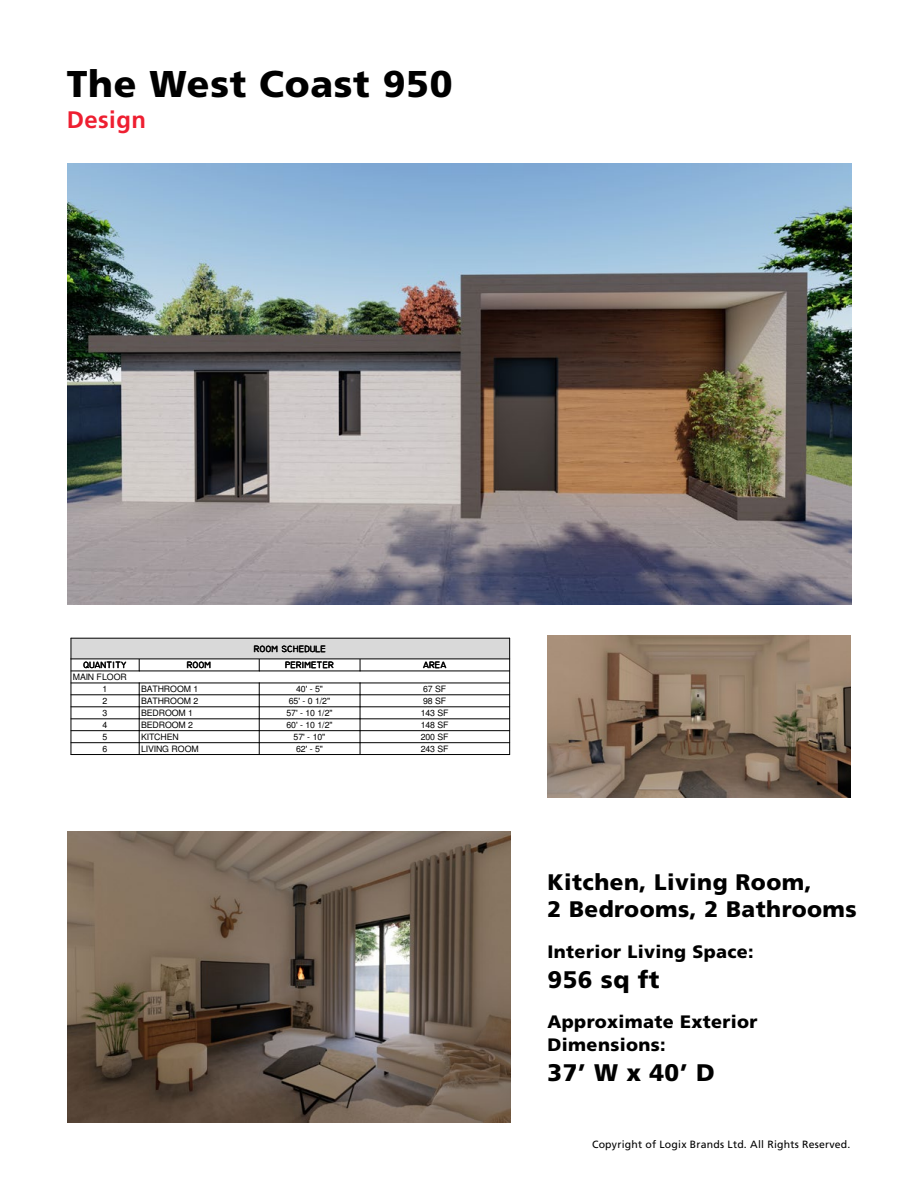
<style>
.page{position:relative;width:918px;height:1188px;background:#fff}
.page>*{position:absolute;margin:0;border:0;box-sizing:border-box;transform-origin:0 0}
.t1{font:900 37.2px "Frutiger LT Std";letter-spacing:.02em;color:#000}
.t2{font:900 24px "Frutiger LT Std";letter-spacing:.02em;color:#000}
.t3{font:700 23.85px "Frutiger LT Std";letter-spacing:.02em;color:#ee1f31}
.t4{font:900 22.5px/27px "Frutiger LT Std";letter-spacing:.02em;color:#000}
.t5{font:900 18px/22.5px "Frutiger LT Std";letter-spacing:.02em;color:#000}
.t6{font:10.5px "Frutiger LT Std";letter-spacing:.02em;color:#000}
.t7{font:9.15px "Technic";letter-spacing:.01em;color:#000}
.t8{font:8.7px/12px "Helvetica";letter-spacing:-.01em;color:#000}
</style>
<div class="page">
<hr style="left:71px;top:754px;width:439px;height:1px;background:#000">
<hr style="left:360px;top:742px;width:150px;height:1px;background:#000">
<hr style="left:259px;top:742px;width:101px;height:1px;background:#000">
<hr style="left:139px;top:742px;width:120px;height:1px;background:#000">
<hr style="left:71px;top:742px;width:68px;height:1px;background:#000">
<hr style="left:360px;top:730px;width:150px;height:1px;background:#000">
<hr style="left:259px;top:730px;width:101px;height:1px;background:#000">
<hr style="left:139px;top:730px;width:120px;height:1px;background:#000">
<hr style="left:71px;top:730px;width:68px;height:1px;background:#000">
<hr style="left:360px;top:718px;width:150px;height:1px;background:#000">
<hr style="left:259px;top:718px;width:101px;height:1px;background:#000">
<hr style="left:139px;top:718px;width:120px;height:1px;background:#000">
<hr style="left:71px;top:718px;width:68px;height:1px;background:#000">
<hr style="left:360px;top:706px;width:150px;height:1px;background:#000">
<hr style="left:259px;top:706px;width:101px;height:1px;background:#000">
<hr style="left:139px;top:706px;width:120px;height:1px;background:#000">
<hr style="left:71px;top:706px;width:68px;height:1px;background:#000">
<hr style="left:360px;top:694px;width:150px;height:1px;background:#000">
<hr style="left:259px;top:694px;width:101px;height:1px;background:#000">
<hr style="left:139px;top:694px;width:120px;height:1px;background:#000">
<hr style="left:71px;top:694px;width:68px;height:1px;background:#000">
<hr style="left:360px;top:682px;width:150px;height:1px;background:#000">
<hr style="left:259px;top:682px;width:101px;height:1px;background:#000">
<hr style="left:139px;top:682px;width:120px;height:1px;background:#000">
<hr style="left:71px;top:682px;width:68px;height:1px;background:#000">
<hr style="left:360px;top:670px;width:150px;height:1px;background:#000">
<hr style="left:259px;top:670px;width:101px;height:1px;background:#000">
<hr style="left:139px;top:670px;width:120px;height:1px;background:#000">
<hr style="left:71px;top:670px;width:68px;height:1px;background:#000">
<hr style="left:509px;top:659px;width:1px;height:96px;background:#000">
<svg style="left:360px;top:683px;width:1px;height:71px"></svg>
<svg style="left:360px;top:659px;width:1px;height:12px"></svg>
<svg style="left:259px;top:683px;width:1px;height:71px"></svg>
<svg style="left:259px;top:659px;width:1px;height:12px"></svg>
<svg style="left:139px;top:683px;width:1px;height:71px"></svg>
<svg style="left:139px;top:659px;width:1px;height:12px"></svg>
<hr style="left:70px;top:659px;width:1px;height:96px;background:#000">
<div style="left:71px;top:638px;width:439px;height:21px;background:#d9d9d9"></div>
<svg style="left:509px;top:639px;width:1px;height:19px"></svg>
<hr style="left:71px;top:658px;width:439px;height:1px;background:#000">
<svg style="left:70px;top:638px;width:1px;height:21px"></svg>
<hr style="left:71px;top:638px;width:439px;height:1px;background:#000">
<img style="left:68px;top:832px;width:443px;height:291px">
<img style="left:68px;top:163px;width:783px;height:441px">
<img style="left:548px;top:635px;width:302px;height:162px">
<h1 class="t1" style="left:67px;top:61px;width:387px">The West Coast 950</h1>
<h3 class="t3" style="left:67px;top:106px;width:81px">Design</h3>
<p class="t7" style="left:254px;top:644px;width:74px">ROOM SCHEDULE</p>
<p class="t7" style="left:83px;top:660px;width:45px">QUANTITY</p>
<p class="t7" style="left:187px;top:660px;width:26px">ROOM</p>
<p class="t7" style="left:286px;top:660px;width:50px">PERIMETER</p>
<p class="t7" style="left:423px;top:660px;width:24px">AREA</p>
<p class="t8" style="left:103px;top:672px;width:26px;text-indent:-30px">MAIN FLOOR<br>1</p>
<p class="t8" style="left:141px;top:684px;width:59px">BATHROOM 1</p>
<p class="t8" style="left:296px;top:684px;width:28px">40' - 5"</p>
<p class="t8" style="left:423px;top:684px;width:25px">67 SF</p>
<p class="t8" style="left:103px;top:696px;width:6px">2</p>
<p class="t8" style="left:141px;top:696px;width:59px">BATHROOM 2</p>
<p class="t8" style="left:289px;top:696px;width:43px">65' - 0 1/2"</p>
<p class="t8" style="left:423px;top:696px;width:25px">98 SF</p>
<p class="t8" style="left:103px;top:707px;width:6px">3</p>
<p class="t8" style="left:141px;top:707px;width:54px">BEDROOM 1</p>
<p class="t8" style="left:286px;top:707px;width:48px">57' - 10 1/2"</p>
<p class="t8" style="left:421px;top:707px;width:29px">143 SF</p>
<p class="t8" style="left:103px;top:719px;width:6px">4</p>
<p class="t8" style="left:141px;top:719px;width:54px">BEDROOM 2</p>
<p class="t8" style="left:286px;top:719px;width:48px">60' - 10 1/2"</p>
<p class="t8" style="left:421px;top:719px;width:29px">148 SF</p>
<p class="t8" style="left:103px;top:731px;width:6px">5</p>
<p class="t8" style="left:141px;top:731px;width:39px">KITCHEN</p>
<p class="t8" style="left:294px;top:731px;width:33px">57' - 10"</p>
<p class="t8" style="left:421px;top:731px;width:29px">200 SF</p>
<p class="t8" style="left:103px;top:743px;width:6px">6</p>
<p class="t8" style="left:141px;top:743px;width:59px">LIVING ROOM</p>
<p class="t8" style="left:296px;top:743px;width:28px">62' - 5"</p>
<p class="t8" style="left:421px;top:743px;width:29px">243 SF</p>
<h3 class="t4" style="left:548px;top:869px;width:311px">Kitchen, Living Room,<br>2 Bedrooms, 2 Bathrooms</h3>
<h3 class="t5" style="left:548px;top:940px;width:208px">Interior Living Space:</h3>
<h2 class="t2" style="left:548px;top:965px;width:113px">956 sq ft</h2>
<h3 class="t5" style="left:548px;top:1011px;width:212px">Approximate Exterior<br>Dimensions:</h3>
<h2 class="t2" style="left:548px;top:1058px;width:169px">37’ W x 40’ D</h2>
<p class="t6" style="left:592px;top:1139px;width:260px">Copyright of Logix Brands Ltd. All Rights Reserved.</p>
</div>
